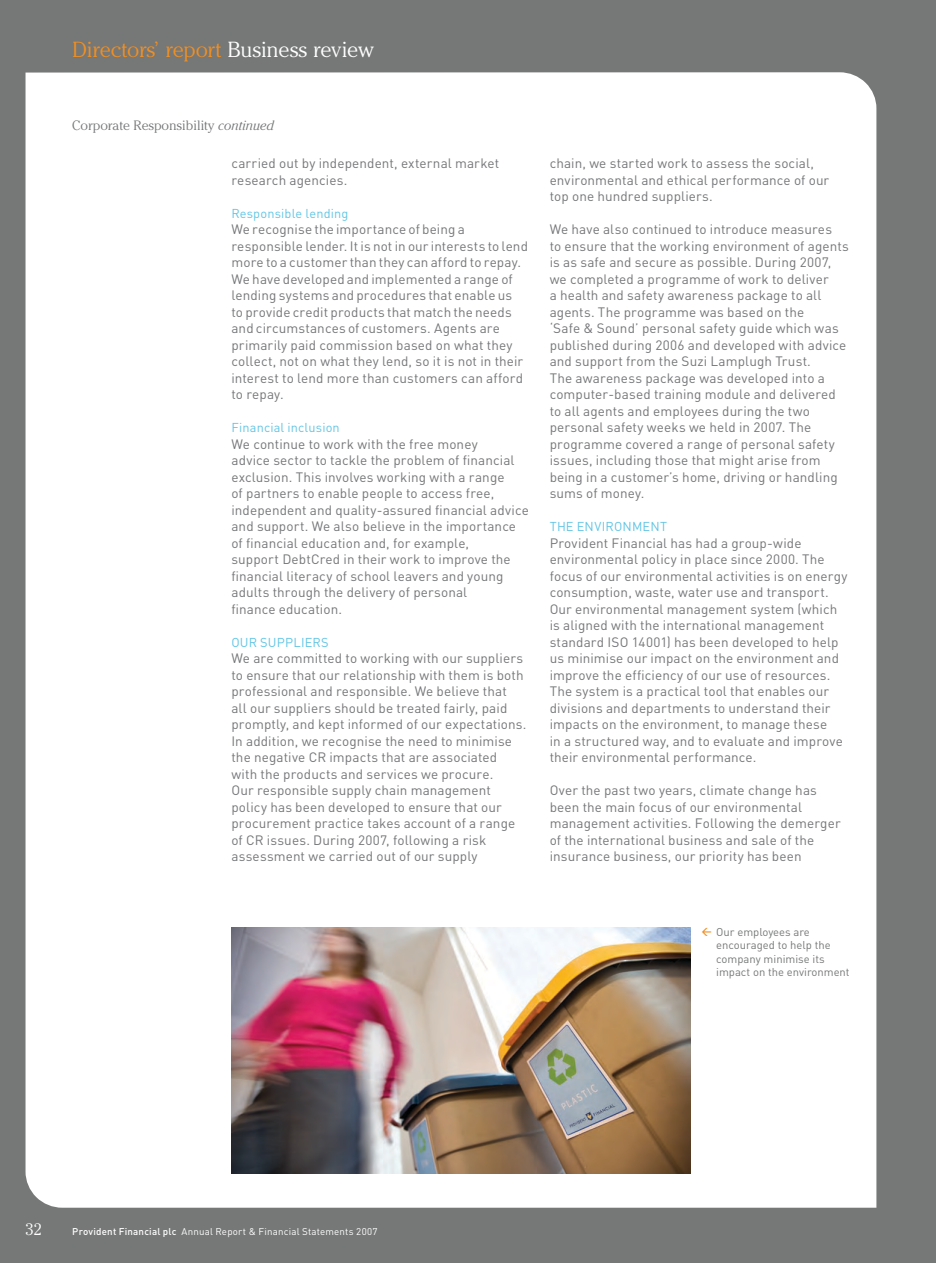
<style>
.page{position:relative;width:936px;height:1263px;background:#fff}
.page>*{position:absolute;margin:0;border:0;box-sizing:border-box;transform-origin:0 0}
.t1{font:300 21.75px "Cheltenham";letter-spacing:-.01em;color:#f08f21}
.t2{font:300 16.5px "Cheltenham";color:#fff}
.t3{font:13.5px/16.5px "DIN";letter-spacing:.01em;color:#757678}
.t4{font:300 13.5px "Cheltenham";color:#757678}
.t5{font:12.75px "DIN";letter-spacing:.01em;color:#61c5e5}
.t6{font:11.25px/13.2px "DIN";color:#767777}
.t7{font:9.75px "DIN";letter-spacing:.02em;color:#fff}
.s1{color:#fff}
.s2{font-style:italic}
.s3{font-weight:500}
</style>
<div class="page">
<div style="left:0;top:0;width:935px;height:1263px;background:#767777"></div>
<div style="left:26px;top:72px;width:850px;height:1136px;background:#fff"></div>
<img style="left:231px;top:927px;width:460px;height:247px">
<svg style="left:702px;top:928px;width:9px;height:8px"></svg>
<h1 class="t1" style="left:72px;top:37px;width:303px">Directors’ report <span class="s1">Business review</span></h1>
<p class="t4" style="left:72px;top:117px;width:203px">Corporate Responsibility <span class="s2">continued</span></p>
<p class="t3" style="left:231px;top:155px;width:269px">carried out by independent, external market research agencies.</p>
<p class="t5" style="left:231px;top:205px;width:118px">Responsible lending</p>
<p class="t3" style="left:231px;top:221px;width:298px">We recognise the importance of being a responsible lender. It is not in our interests to lend more to a customer than they can afford to repay.<br>We have developed and implemented a range of lending systems and procedures that enable us<br>to provide credit products that match the needs and circumstances of customers. Agents are primarily paid commission based on what they collect, not on what they lend, so it is not in their interest to lend more than customers can afford to repay.</p>
<p class="t5" style="left:231px;top:420px;width:110px">Financial inclusion</p>
<p class="t3" style="left:231px;top:435px;width:299px">We continue to work with the free money<br>advice sector to tackle the problem of financial exclusion. This involves working with a range<br>of partners to enable people to access free, independent and quality-assured financial advice and support. We also believe in the importance of financial education and, for example,<br>support DebtCred in their work to improve the financial literacy of school leavers and young adults through the delivery of personal<br>finance education.</p>
<p class="t5" style="left:231px;top:634px;width:38px">Our suppliers</p>
<p class="t3" style="left:231px;top:650px;width:296px">We are committed to working with our suppliers to ensure that our relationship with them is both professional and responsible. We believe that<br>all our suppliers should be treated fairly, paid promptly, and kept informed of our expectations.<br>In addition, we recognise the need to minimise the negative CR impacts that are associated<br>with the products and services we procure.<br>Our responsible supply chain management policy has been developed to ensure that our procurement practice takes account of a range of CR issues. During 2007, following a risk assessment we carried out of our supply</p>
<p class="t3" style="left:549px;top:155px;width:281px">chain, we started work to assess the social, environmental and ethical performance of our top one hundred suppliers.</p>
<p class="t3" style="left:549px;top:221px;width:301px">We have also continued to introduce measures<br>to ensure that the working environment of agents is as safe and secure as possible. During 2007, we completed a programme of work to deliver<br>a health and safety awareness package to all agents. The programme was based on the<br>‘Safe &amp; Sound’ personal safety guide which was published during 2006 and developed with advice and support from the Suzi Lamplugh Trust.<br>The awareness package was developed into a computer-based training module and delivered to all agents and employees during the two personal safety weeks we held in 2007. The programme covered a range of personal safety issues, including those that might arise from being in a customer’s home, driving or handling sums of money.</p>
<p class="t5" style="left:549px;top:519px;width:37px">The environment</p>
<p class="t3" style="left:549px;top:534px;width:299px">Provident Financial has had a group-wide environmental policy in place since 2000. The focus of our environmental activities is on energy consumption, waste, water use and transport.<br>Our environmental management system (which is aligned with the international management standard ISO 14001) has been developed to help us minimise our impact on the environment and improve the efficiency of our use of resources.<br>The system is a practical tool that enables our divisions and departments to understand their impacts on the environment, to manage these<br>in a structured way, and to evaluate and improve their environmental performance.</p>
<p class="t3" style="left:549px;top:782px;width:292px">Over the past two years, climate change has been the main focus of our environmental management activities. Following the demerger of the international business and sale of the insurance business, our priority has been</p>
<p class="t6" style="left:716px;top:925px;width:135px">Our employees are encouraged to help the company minimise its impact on the environment</p>
<p class="t2" style="left:26px;top:1220px;width:18px">32</p>
<p class="t7" style="left:72px;top:1226px;width:307px"><span class="s3">Provident Financial plc</span> Annual Report &amp; Financial Statements 2007</p>
</div>
